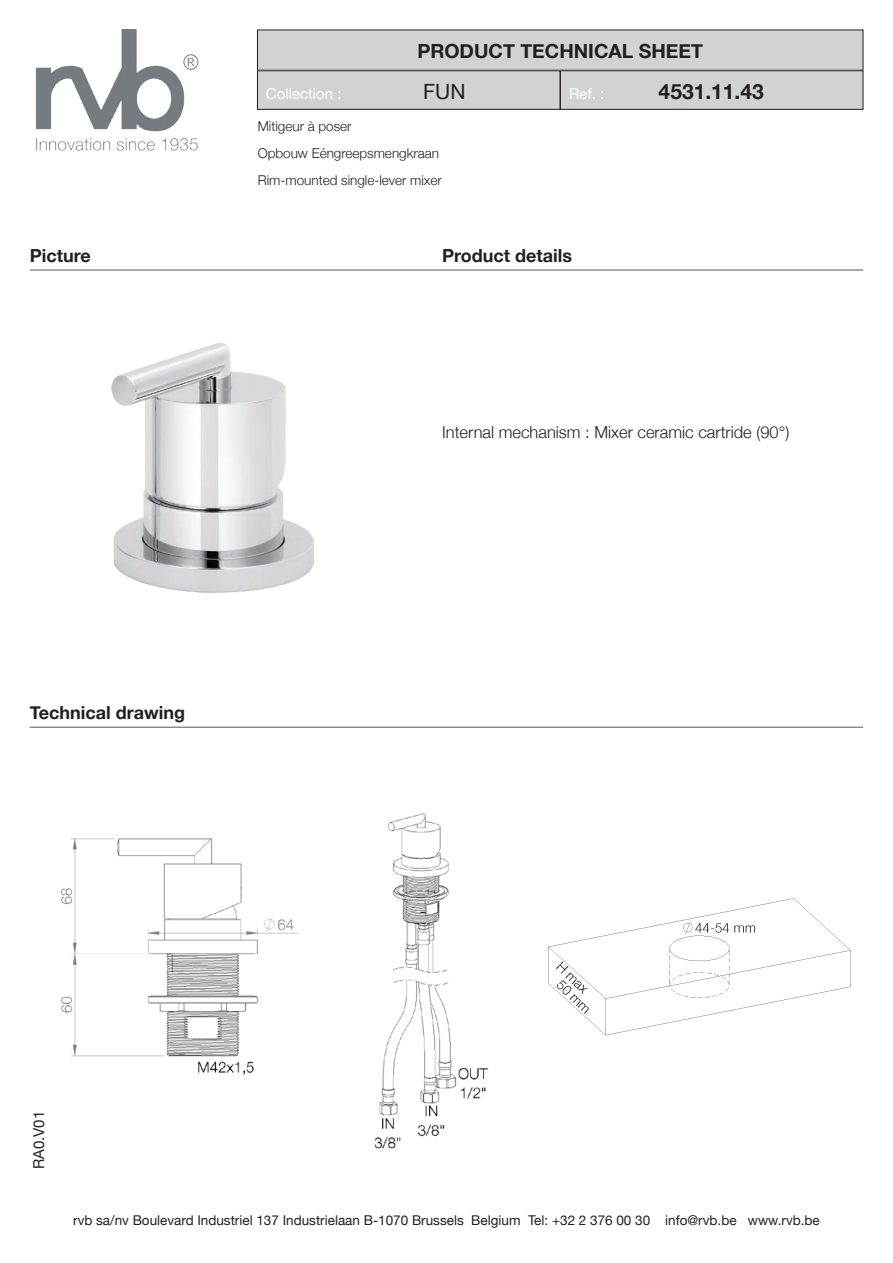
<style>
.page{position:relative;width:893px;height:1263px;background:#fff}
.page>*{position:absolute;margin:0;border:0;box-sizing:border-box;transform-origin:0 0}
.t1{font:700 21px "Helvetica Neue";color:#231f20}
.t2{font:21px "Helvetica Neue";color:#231f20}
.t3{font:700 19.5px "Helvetica Neue";color:#231f20}
.t4{font:700 18px "Helvetica Neue";color:#231f20}
.t5{font:300 16.5px "Helvetica Neue";color:#231f20}
.t6{font:15px "Helvetica Neue";color:#fff}
.t7{font:15px "Helvetica Neue";color:#231f20}
.t8{font:13.5px "Helvetica Neue";color:#231f20}
.t9{font:300 13.5px "Helvetica Neue";color:#231f20}
</style>
<div class="page">
<img style="left:35px;top:30px;width:164px;height:121px">
<div style="left:257px;top:71px;width:303px;height:38px;background:#d1d2d4"></div>
<div style="left:257px;top:71px;width:303px;height:39px;border:1px solid #231f20"></div>
<div style="left:560px;top:71px;width:303px;height:38px;background:#d1d2d4"></div>
<div style="left:560px;top:71px;width:303px;height:39px;border:1px solid #231f20"></div>
<div style="left:257px;top:30px;width:606px;height:40px;background:#d1d2d4"></div>
<hr style="left:30px;top:727px;width:833px;height:1px;background:#57585a">
<hr style="left:30px;top:270px;width:833px;height:1px;background:#57585a">
<img style="left:112px;top:343px;width:202px;height:250px">
<img style="left:60px;top:813px;width:429px;height:336px">
<img style="left:548px;top:898px;width:303px;height:138px">
<h2 class="t3" style="left:417px;top:39px;width:287px">PRODUCT TECHNICAL SHEET</h2>
<p class="t2" style="left:423px;top:79px;width:44px">FUN</p>
<p class="t1" style="left:659px;top:79px;width:107px">4531.11.43</p>
<p class="t6" style="left:266px;top:85px;width:77px">Collection :</p>
<p class="t6" style="left:569px;top:85px;width:37px">Ref. :</p>
<p class="t4" style="left:30px;top:244px;width:63px">Picture</p>
<p class="t9" style="left:258px;top:118px;width:95px">Mitigeur à poser</p>
<p class="t9" style="left:258px;top:145px;width:183px">Opbouw Eéngreepsmengkraan</p>
<p class="t9" style="left:258px;top:172px;width:186px">Rim-mounted single-lever mixer</p>
<p class="t4" style="left:442px;top:244px;width:131px">Product details</p>
<p class="t5" style="left:442px;top:422px;width:349px">Internal mechanism : Mixer ceramic cartride (90°)</p>
<p class="t4" style="left:30px;top:702px;width:157px">Technical drawing</p>
<p class="t7" style="left:30px;top:1169px;width:60px;rotate:-90deg">RA0.V01</p>
<p class="t8" style="left:73px;top:1212px;width:748px">rvb sa/nv Boulevard Industriel 137 Industrielaan B-1070 Brussels Belgium Tel: +32 2 376 00 30 info@rvb.be www.rvb.be</p>
</div>
